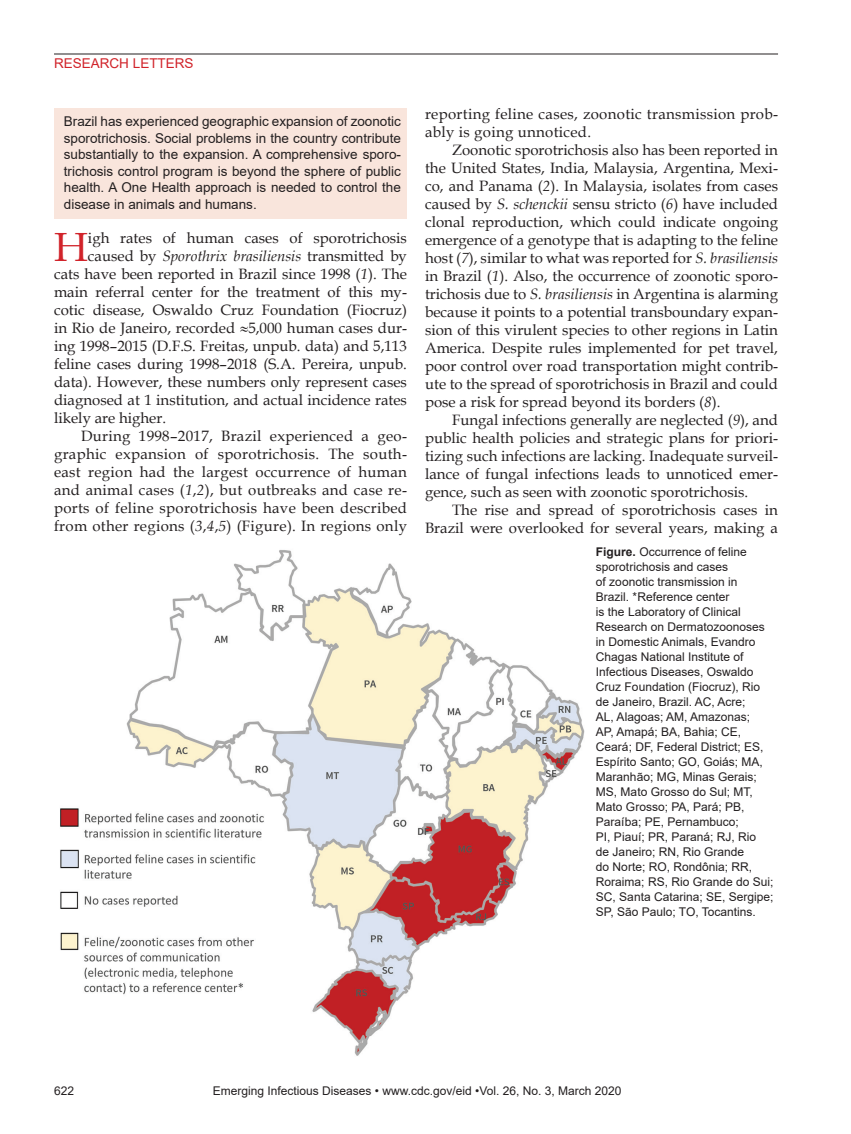
<style>
.page{position:relative;width:851px;height:1134px;background:#fff}
.page>*{position:absolute;margin:0;border:0;box-sizing:border-box;transform-origin:0 0}
.Drop_Cap{font:40.8px "Book Antiqua";color:#d1232a}
.Body_Text{font:15px/18px "Book Antiqua";color:#231f20;text-align:justify}
.Drop_Cap-2{font:15px "Book Antiqua";color:#231f20}
.Body_Text-2{font:15px/18px "Book Antiqua";letter-spacing:.02em;color:#231f20}
.Drop_Cap-3{font:italic 15px "Book Antiqua";color:#231f20}
.Abstract{font:13.5px/16.5px "Arial";color:#231f20;text-align:justify}
.t1{font:13.5px "Arial";color:#d1232a}
.Figure_Legend{font:12px/15px "Arial";color:#231f20}
.s1{font-style:normal}
.s2{font-style:italic}
.s3{font-weight:700}
</style>
<div class="page">
<hr style="left:54px;top:54px;width:724px;height:1px;background:#231f20">
<img style="left:60px;top:550px;width:525px;height:506px">
<div style="left:55px;top:108px;width:352px;height:111px;background:#f9e5dc"></div>
<p class="t1" style="left:54px;top:54px;width:141px">RESEARCH LETTERS</p>
<p class="Abstract" style="left:64px;top:113px;width:338px">Brazil has experienced geographic expansion of zoonotic sporotrichosis. Social problems in the country contribute substantially to the expansion. A comprehensive sporo&shy;trichosis control program is beyond the sphere of public health. A One Health approach is needed to control the disease in animals and humans.</p>
<p class="Drop_Cap" style="left:54px;top:219px;width:35px">H</p>
<p class="Drop_Cap-2" style="left:88px;top:228px;width:320px">igh rates of human cases of sporotrichosis</p>
<p class="Drop_Cap-3" style="left:88px;top:246px;width:320px"><span class="s1">caused by</span> Sporothrix brasiliensis <span class="s1">transmitted by</span></p>
<p class="Drop_Cap-2" style="left:54px;top:264px;width:354px">cats have been reported in Brazil since 1998 (<span class="s2">1</span>). The</p>
<p class="Drop_Cap-2" style="left:54px;top:282px;width:354px">main referral center for the treatment of this my-</p>
<p class="Drop_Cap-2" style="left:54px;top:300px;width:354px">cotic disease, Oswaldo Cruz Foundation (Fiocruz)</p>
<p class="Drop_Cap-2" style="left:54px;top:318px;width:354px">in Rio de Janeiro, recorded ≈5,000 human cases dur-</p>
<p class="Drop_Cap-2" style="left:54px;top:336px;width:354px">ing 1998–2015 (D.F.S. Freitas, unpub. data) and 5,113</p>
<p class="Drop_Cap-2" style="left:54px;top:354px;width:354px">feline cases during 1998–2018 (S.A. Pereira, unpub.</p>
<p class="Drop_Cap-2" style="left:54px;top:372px;width:354px">data). However, these numbers only represent cases</p>
<p class="Drop_Cap-2" style="left:54px;top:390px;width:354px">diagnosed at 1 institution, and actual incidence rates</p>
<p class="Drop_Cap-2" style="left:54px;top:408px;width:114px">likely are higher.</p>
<p class="Body_Text" style="left:54px;top:427px;width:354px;text-indent:27px">During 1998–2017, Brazil experienced a geo&shy;graphic expansion of sporotrichosis. The south&shy;east region had the largest occurrence of human and animal cases (<span class="s2">1</span>,<span class="s2">2</span>), but outbreaks and case re&shy;ports of feline sporotrichosis have been described from other regions (<span class="s2">3</span>,<span class="s2">4</span>,<span class="s2">5</span>) (Figure). In regions only</p>
<p class="Body_Text-2" style="left:425px;top:104px;width:354px">reporting feline cases, zoonotic transmission prob&shy;ably is going unnoticed.</p>
<p class="Body_Text" style="left:425px;top:140px;width:354px;text-indent:27px">Zoonotic sporotrichosis also has been reported in the United States, India, Malaysia, Argentina, Mexi&shy;co, and Panama (<span class="s2">2</span>). In Malaysia, isolates from cases caused by <span class="s2">S. schenckii</span> sensu stricto (<span class="s2">6</span>) have included clonal reproduction, which could indicate ongoing emergence of a genotype that is adapting to the feline host (<span class="s2">7</span>), similar to what was reported for <span class="s2">S. brasiliensis </span>in Brazil (<span class="s2">1</span>). Also, the occurrence of zoonotic sporo&shy;trichosis due to <span class="s2">S. brasiliensis</span> in Argentina is alarming because it points to a potential transboundary expan&shy;sion of this virulent species to other regions in Latin America. Despite rules implemented for pet travel, poor control over road transportation might contrib&shy;ute to the spread of sporotrichosis in Brazil and could pose a risk for spread beyond its borders (<span class="s2">8</span>).</p>
<p class="Body_Text" style="left:425px;top:410px;width:354px;text-indent:27px">Fungal infections generally are neglected (<span class="s2">9</span>), and public health policies and strategic plans for priori&shy;tizing such infections are lacking. Inadequate surveil&shy;lance of fungal infections leads to unnoticed emer&shy;gence, such as seen with zoonotic sporotrichosis.</p>
<p class="Body_Text" style="left:425px;top:500px;width:354px;text-align:right">The rise and spread of sporotrichosis cases in<br>Brazil were overlooked for several years, making a</p>
<p class="Figure_Legend" style="left:596px;top:545px;width:179px"><span class="s3">Figure.</span> Occurrence of feline sporotrichosis and cases<br>of zoonotic transmission in<br>Brazil. *Reference center<br>is the Laboratory of Clinical<br>Research on Dermatozoonoses in Domestic Animals, Evandro<br>Chagas National Institute of<br>Infectious Diseases, Oswaldo<br>Cruz Foundation (Fiocruz), Rio de Janeiro, Brazil. AC, Acre;<br>AL, Alagoas; AM, Amazonas;<br>AP, Amapá; BA, Bahia; CE,<br>Ceará; DF, Federal District; ES,<br>Espírito Santo; GO, Goiás; MA,<br>Maranhão; MG, Minas Gerais;<br>MS, Mato Grosso do Sul; MT,<br>Mato Grosso; PA, Pará; PB,<br>Paraíba; PE, Pernambuco;<br>PI, Piauí; PR, Paraná; RJ, Rio<br>de Janeiro; RN, Rio Grande<br>do Norte; RO, Rondônia; RR,<br>Roraima; RS, Rio Grande do Sui;<br>SC, Santa Catarina; SE, Sergipe;<br>SP, São Paulo; TO, Tocantins.</p>
<p class="Figure_Legend" style="left:54px;top:1084px;width:22px">622</p>
<p class="Figure_Legend" style="left:213px;top:1084px;width:410px">Emerging Infectious Diseases • www.cdc.gov/eid •Vol. 26, No. 3, March 2020</p>
</div>
